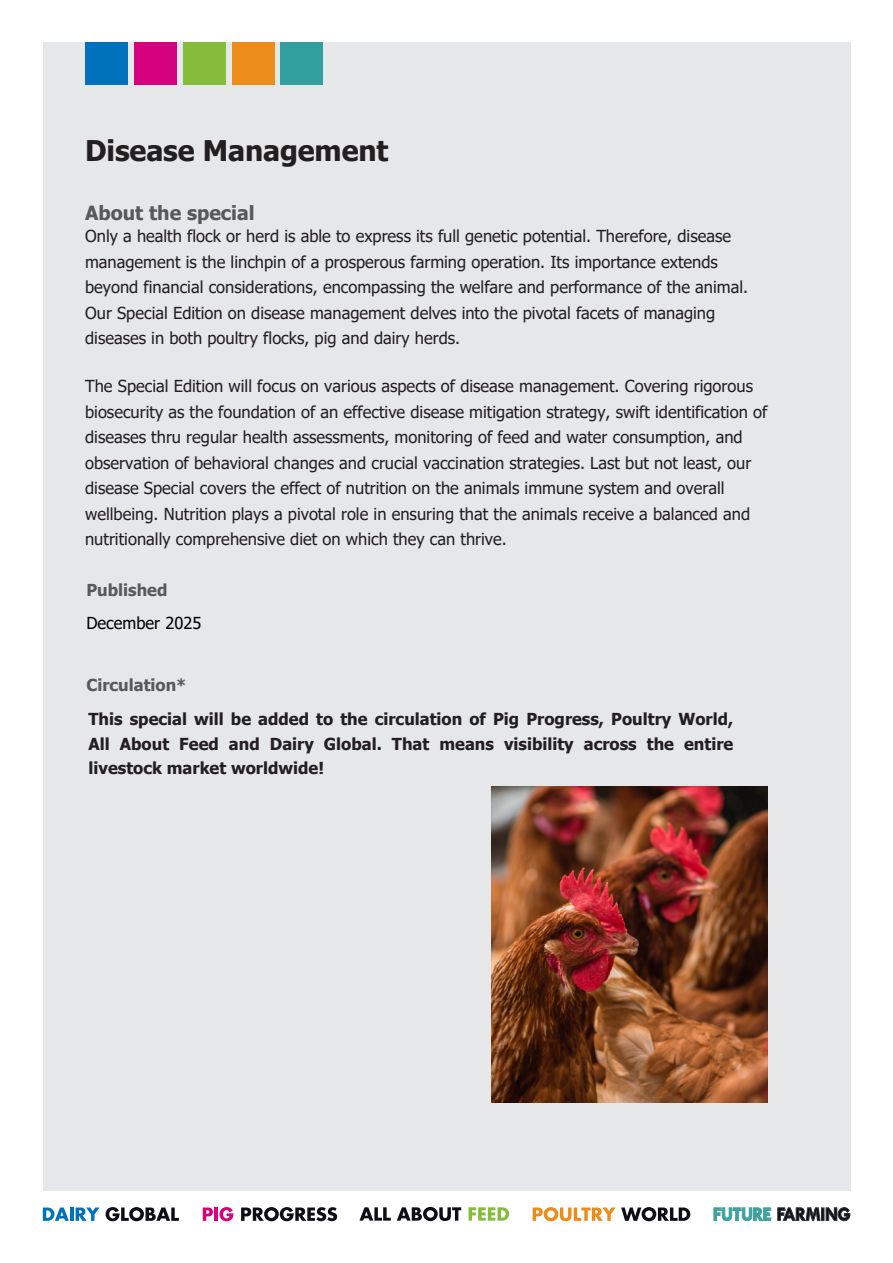
<style>
.page{position:relative;width:893px;height:1263px;background:#fff}
.page>*{position:absolute;margin:0;border:0;box-sizing:border-box;transform-origin:0 0}
.t1{font:700 28.5px "Tahoma";letter-spacing:-.005em;color:#231f20}
.t2{font:700 19.5px "Tahoma";color:#57585a}
.t3{font:16.5px/25.5px "Tahoma";color:#231f20}
.t4{font:700 16.5px/33.9px "Tahoma";color:#231f20}
.t5{font:16.5px "Tahoma";color:#000}
.t6{font:700 16.5px "Tahoma";color:#58595b}
.s1{color:#58595b}
</style>
<div class="page">
<div style="left:43px;top:43px;width:807px;height:1148px;background:#e6e7e9"></div>
<svg style="left:359px;top:1207px;width:32px;height:14px"></svg>
<svg style="left:397px;top:1207px;width:64px;height:14px"></svg>
<svg style="left:469px;top:1207px;width:40px;height:14px"></svg>
<svg style="left:533px;top:1207px;width:157px;height:14px"></svg>
<svg style="left:203px;top:1207px;width:10px;height:14px"></svg>
<hr style="left:214px;top:1207px;width:4px;height:14px;background:#d6017f">
<svg style="left:219px;top:1207px;width:14px;height:14px"></svg>
<svg style="left:241px;top:1207px;width:96px;height:14px"></svg>
<svg style="left:43px;top:1207px;width:26px;height:14px"></svg>
<hr style="left:70px;top:1207px;width:3px;height:14px;background:#0072bc">
<svg style="left:76px;top:1207px;width:23px;height:14px"></svg>
<svg style="left:106px;top:1207px;width:73px;height:14px"></svg>
<svg style="left:713px;top:1207px;width:137px;height:14px"></svg>
<div style="left:85px;top:43px;width:43px;height:42px;background:#0072bc"></div>
<div style="left:134px;top:43px;width:42px;height:42px;background:#d6017f"></div>
<div style="left:183px;top:43px;width:42px;height:42px;background:#85bd3b"></div>
<div style="left:232px;top:43px;width:42px;height:42px;background:#eb8c1b"></div>
<div style="left:281px;top:43px;width:42px;height:42px;background:#309f9e"></div>
<img style="left:491px;top:786px;width:276px;height:317px">
<h1 class="t1" style="left:85px;top:131px;width:305px">Disease Management</h1>
<p class="t2" style="left:85px;top:199px;width:171px">About the special</p>
<p class="t3" style="left:85px;top:224px;width:665px">Only a health flock or herd is able to express its full genetic potential. Therefore, disease management is the linchpin of a prosperous farming operation. Its importance extends beyond financial considerations, encompassing the welfare and performance of the animal.<br>Our Special Edition on disease management delves into the pivotal facets of managing diseases in both poultry flocks, pig and dairy herds.</p>
<p class="t3" style="left:85px;top:375px;width:684px">The Special Edition will focus on various aspects of disease management. Covering rigorous biosecurity as the foundation of an effective disease mitigation strategy, swift identification of diseases thru regular health assessments, monitoring of feed and water consumption, and observation of behavioral changes and crucial vaccination strategies. Last but not least, our disease Special covers the effect of nutrition on the animals immune system and overall wellbeing. Nutrition plays a pivotal role in ensuring that the animals receive a balanced and nutritionally comprehensive diet on which they can thrive.</p>
<p class="t6" style="left:86px;top:578px;width:83px">Published</p>
<p class="t5" style="left:86px;top:611px;width:117px">December 2025</p>
<p class="t4" style="left:86px;top:669px;width:648px"><span class="s1">Circulation</span><span class="s1">*<br></span>This special will be added to the circulation of Pig Progress, Poultry World,</p>
<p class="t4" style="left:89px;top:732px;width:646px;line-height:24.8px">All About Feed and Dairy Global. That means visibility across the entire livestock market worldwide!</p>
</div>
